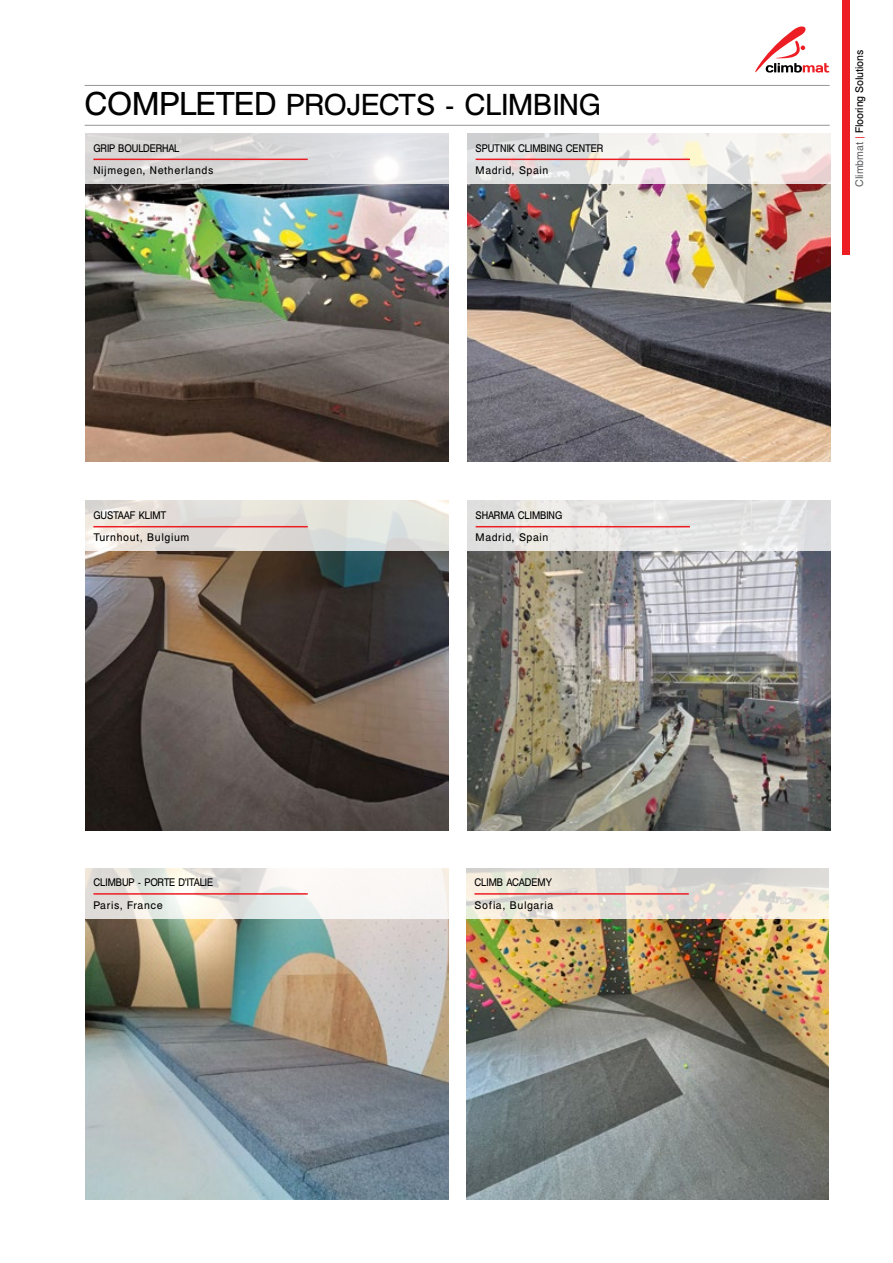
<style>
.page{position:relative;width:893px;height:1263px;background:#fff}
.page>*{position:absolute;margin:0;border:0;box-sizing:border-box;transform-origin:0 0}
.t1{font:33px "Helen Bg";color:#000}
.t2{font:12px "Helen Bg";color:#000;scale:.9 1}
.t3{font:12px "Helen Bg";letter-spacing:.05em;color:#000}
.t4{font:12px "Helen Bg";color:#000}
.s1{font-size:36px}
.s2{color:#636466}
.s3{color:#ed1d24}
</style>
<div class="page">
<div style="left:842px;top:0;width:7px;height:255px;background:#ed1d24"></div>
<svg style="left:755px;top:26px;width:74px;height:47px"></svg>
<hr style="left:85px;top:125px;width:745px;height:1px;background:#939598">
<hr style="left:85px;top:85px;width:745px;height:1px;background:#939598">
<img style="left:85px;top:184px;width:363px;height:277px">
<svg style="left:85px;top:133px;width:364px;height:51px;background:#dbdadb"></svg>
<hr style="left:93px;top:159px;width:215px;height:1px;background:#ed1d24">
<img style="left:85px;top:551px;width:363px;height:279px">
<svg style="left:85px;top:500px;width:363px;height:51px;background:#e3e0da"></svg>
<hr style="left:93px;top:526px;width:215px;height:1px;background:#ed1d24">
<img style="left:85px;top:918px;width:363px;height:281px">
<svg style="left:85px;top:868px;width:363px;height:50px;fill:#f7f5ef"></svg>
<hr style="left:93px;top:893px;width:215px;height:2px;background:#ed1d24">
<img style="left:466px;top:918px;width:363px;height:281px">
<svg style="left:466px;top:868px;width:363px;height:50px;background:#e4e0d7"></svg>
<hr style="left:474px;top:893px;width:215px;height:2px;background:#ed1d24">
<img style="left:467px;top:184px;width:363px;height:277px">
<svg style="left:467px;top:133px;width:363px;height:51px"></svg>
<hr style="left:476px;top:159px;width:214px;height:1px;background:#ed1d24">
<img style="left:467px;top:551px;width:363px;height:279px">
<svg style="left:467px;top:500px;width:363px;height:51px;background:#e4e2e2"></svg>
<hr style="left:476px;top:526px;width:214px;height:1px;background:#ed1d24">
<h1 class="t1" style="left:85px;top:92px;width:518px"><span class="s1">COMPLETED</span> PROJECTS - CLIMBING</h1>
<p class="t2" style="left:93px;top:143px;width:97px">GRIP BOULDERHAL</p>
<p class="t2" style="left:476px;top:143px;width:143px">SPUTNIK CLIMBING CENTER</p>
<p class="t3" style="left:93px;top:166px;width:121px">Nijmegen, Netherlands</p>
<p class="t3" style="left:476px;top:166px;width:74px">Madrid, Spain</p>
<p class="t2" style="left:93px;top:510px;width:83px">GUSTAAF KLIMT</p>
<p class="t2" style="left:476px;top:510px;width:98px">SHARMA CLIMBING</p>
<p class="t3" style="left:93px;top:533px;width:97px">Turnhout, Bulgium</p>
<p class="t3" style="left:476px;top:533px;width:74px">Madrid, Spain</p>
<p class="t2" style="left:93px;top:878px;width:135px">CLIMBUP - PORTE D’ITALIE</p>
<p class="t2" style="left:474px;top:878px;width:88px">CLIMB ACADEMY</p>
<p class="t3" style="left:93px;top:900px;width:71px">Paris, France</p>
<p class="t3" style="left:474px;top:900px;width:80px">Sofia, Bulgaria</p>
<p class="t4" style="left:855px;top:187px;width:138px;rotate:-90deg"><span class="s2">Climbmat</span> <span class="s3">|</span> Flooring Solutions</p>
</div>
